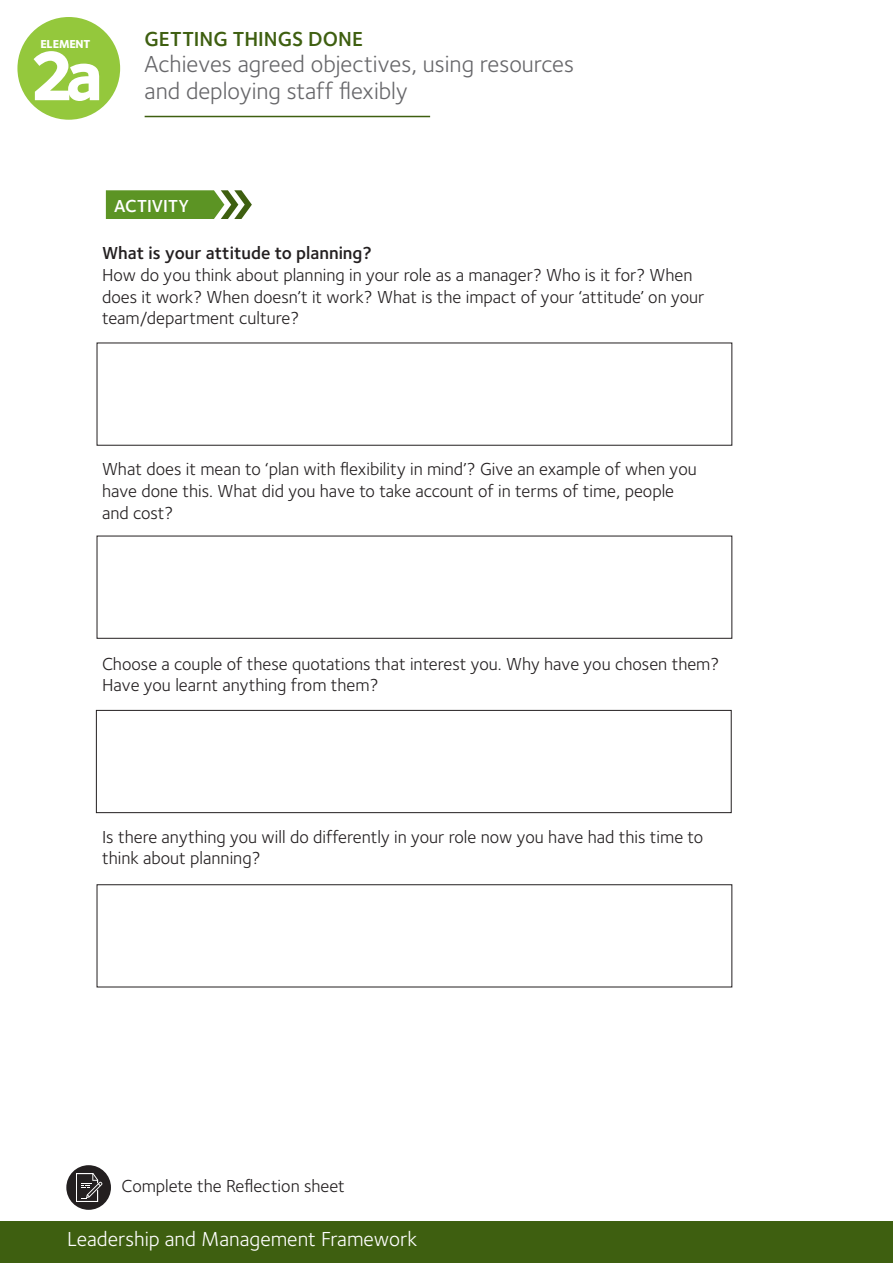
<style>
.page{position:relative;width:893px;height:1263px;background:#fff}
.page>*{position:absolute;margin:0;border:0;box-sizing:border-box;transform-origin:0 0}
.t1{font:800 71.7px "Foundry Sterling";color:#fff}
.t2{font:24px/27px "Foundry Sterling";color:#67676a}
.t3{font:21px "Foundry Sterling";color:#fff}
.t4{font:600 21px "Foundry Sterling";color:#3e5f10}
.t5{font:18px/21.6px "Foundry Sterling";color:#231f20}
.t6{font:600 18px "Foundry Sterling";color:#231f20}
.t7{font:600 18px "Foundry Sterling";color:#fff}
.t8{font:800 12px "Foundry Sterling";letter-spacing:-.02em;color:#fff}
</style>
<div class="page">
<hr style="left:145px;top:116px;width:285px;height:1px;background:#3e5f10">
<div style="left:17px;top:17px;width:103px;height:103px;background:#94c83c;border-radius:50%"></div>
<div style="left:0;top:1221px;width:893px;height:42px;background:#3e5f10"></div>
<div style="left:66px;top:1165px;width:45px;height:45px;background:#231f20;border-radius:50%"></div>
<svg style="left:76px;top:1173px;width:27px;height:29px"></svg>
<svg style="left:106px;top:190px;width:146px;height:29px;background:#6f9d3f"></svg>
<div style="left:96px;top:710px;width:635px;height:103px;border:1px solid #231f20"></div>
<div style="left:97px;top:884px;width:635px;height:103px;border:1px solid #231f20"></div>
<p class="t8" style="left:40px;top:36px;width:51px">ELEMENT</p>
<p class="t1" style="left:28px;top:26px;width:76px">2a</p>
<p class="t4" style="left:145px;top:24px;width:220px">GETTING THINGS DONE</p>
<p class="t2" style="left:145px;top:50px;width:431px">Achieves agreed objectives, using resources and deploying staff flexibly</p>
<p class="t7" style="left:114px;top:193px;width:76px">ACTIVITY</p>
<p class="t6" style="left:102px;top:241px;width:271px">What is your attitude to planning?</p>
<p class="t5" style="left:102px;top:264px;width:604px">How do you think about planning in your role as a manager? Who is it for? When does it work? When doesn’t it work? What is the impact of your ‘attitude’ on your team/department culture?</p>
<p class="t5" style="left:102px;top:458px;width:596px">What does it mean to ‘plan with flexibility in mind’? Give an example of when you have done this. What did you have to take account of in terms of time, people and cost?</p>
<p class="t5" style="left:102px;top:652px;width:619px">Choose a couple of these quotations that interest you. Why have you chosen them?<br>Have you learnt anything from them?</p>
<p class="t5" style="left:102px;top:825px;width:603px">Is there anything you will do differently in your role now you have had this time to think about planning?</p>
<p class="t5" style="left:122px;top:1174px;width:225px">Complete the Reflection sheet</p>
<p class="t3" style="left:67px;top:1224px;width:352px">Leadership and Management Framework</p>
</div>
